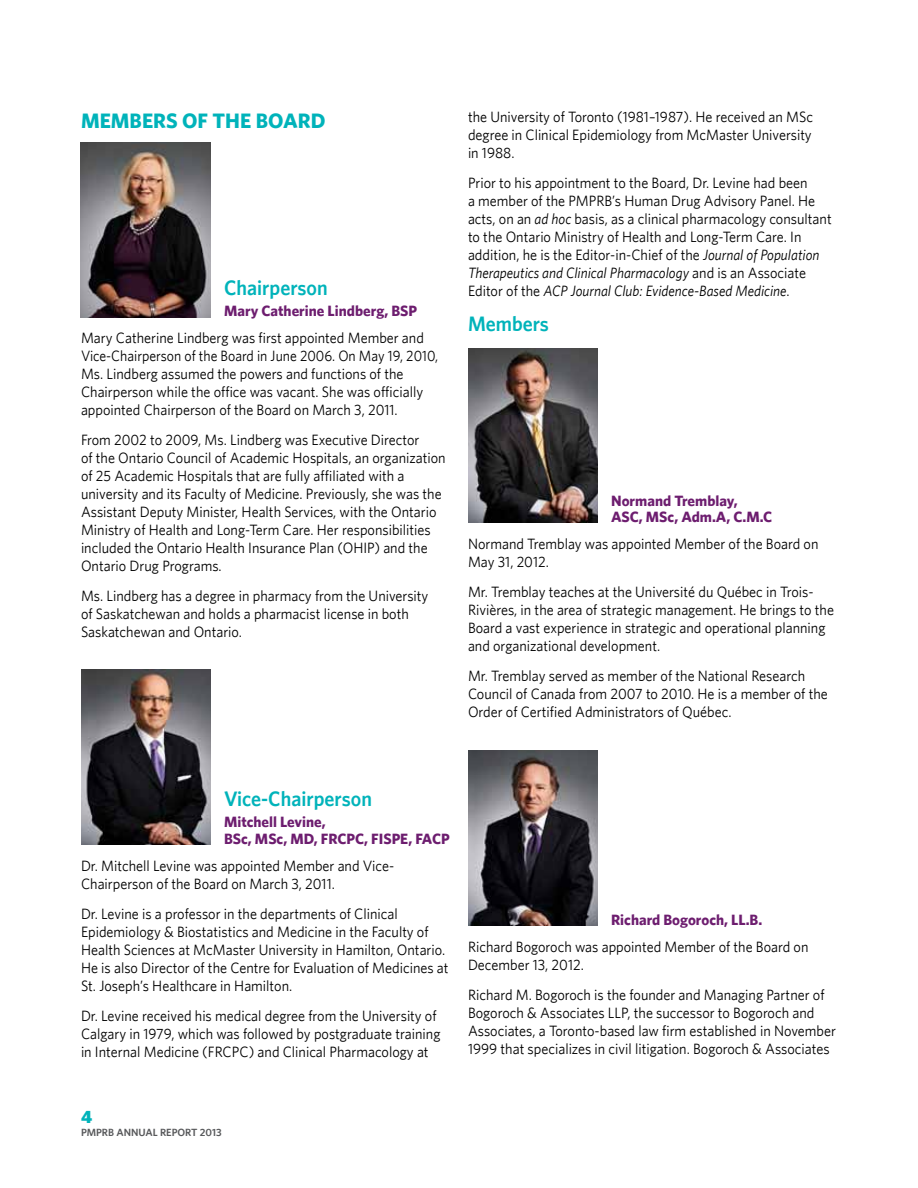
<style>
.page{position:relative;width:918px;height:1188px;background:#fff}
.page>*{position:absolute;margin:0;border:0;box-sizing:border-box;transform-origin:0 0}
.t1{font:600 21px "Whitney";color:#00b3ba;scale:.95 1}
.t2{font:700 21px "Whitney";color:#00b3ba}
.t3{font:900 18px "Whitney";color:#00b3ba}
.t4{font:15px/18px "Whitney";color:#000;scale:.95 1}
.t5{font:700 15px/16.5px "Whitney";color:#6d1d6f}
.t6{font:600 10.5px "Whitney";color:#58595b}
.s1{font-style:italic}
</style>
<div class="page">
<img style="left:81px;top:143px;width:130px;height:174px">
<img style="left:468px;top:348px;width:130px;height:175px">
<img style="left:468px;top:751px;width:130px;height:174px">
<img style="left:81px;top:670px;width:130px;height:174px">
<h1 class="t2" style="left:81px;top:108px;width:246px">Members of the Board</h1>
<h1 class="t1" style="left:224px;top:275px;width:111px">Chairperson</h1>
<p class="t5" style="left:224px;top:302px;width:177px">Mary Catherine Lindberg, BSP</p>
<p class="t4" style="left:81px;top:328px;width:378px">Mary Catherine Lindberg was first appointed Member and Vice-Chairperson of the Board in June 2006. On May 19, 2010, Ms. Lindberg assumed the powers and functions of the Chairperson while the office was vacant. She was officially appointed Chairperson of the Board on March 3, 2011.</p>
<p class="t4" style="left:81px;top:430px;width:385px">From 2002 to 2009, Ms. Lindberg was Executive Director<br>of the Ontario Council of Academic Hospitals, an organization of 25 Academic Hospitals that are fully affiliated with a university and its Faculty of Medicine. Previously, she was the Assistant Deputy Minister, Health Services, with the Ontario Ministry of Health and Long-Term Care. Her responsibilities included the Ontario Health Insurance Plan (OHIP) and the Ontario Drug Programs.</p>
<p class="t4" style="left:81px;top:586px;width:367px">Ms. Lindberg has a degree in pharmacy from the University of Saskatchewan and holds a pharmacist license in both<br>Saskatchewan and Ontario.</p>
<p class="t4" style="left:468px;top:108px;width:365px;text-align:justify">the University of Toronto (1981–1987). He received an MSc degree in Clinical Epidemiology from McMaster University in 1988.</p>
<p class="t4" style="left:468px;top:174px;width:384px">Prior to his appointment to the Board, Dr. Levine had been<br>a member of the PMPRB’s Human Drug Advisory Panel. He acts, on an <span class="s1">ad hoc</span> basis, as a clinical pharmacology consultant to the Ontario Ministry of Health and Long-Term Care. In addition, he is the Editor-in-Chief of the <span class="s1">Journal of Population Therapeutics and Clinical Pharmacology</span> and is an Associate Editor of the <span class="s1">ACP Journal Club: Evidence-Based Medicine</span>.</p>
<h1 class="t1" style="left:468px;top:311px;width:87px">Members</h1>
<p class="t5" style="left:611px;top:492px;width:128px">Normand Tremblay,<br>ASC</p>
<p class="t5" style="left:639px;top:508px;width:134px">, MSc, Adm.A, C.M.C</p>
<p class="t4" style="left:468px;top:535px;width:370px">Normand Tremblay was appointed Member of the Board on<br>May 31, 2012.</p>
<p class="t4" style="left:468px;top:583px;width:387px">Mr. Tremblay teaches at the Université du Québec in Trois-Rivières, in the area of strategic management. He brings to the Board a vast experience in strategic and operational planning and organizational development.</p>
<p class="t4" style="left:468px;top:667px;width:380px">Mr. Tremblay served as member of the National Research<br>Council of Canada from 2007 to 2010. He is a member of the<br>Order of Certified Administrators of Québec.</p>
<h1 class="t1" style="left:224px;top:786px;width:157px">Vice-Chairperson</h1>
<p class="t5" style="left:224px;top:813px;width:156px">Mitchell Levine,<br>BSc, MSc, MD, FRCPC, FISPE</p>
<p class="t5" style="left:408px;top:830px;width:17px">, FACP</p>
<p class="t4" style="left:81px;top:856px;width:331px">Dr. Mitchell Levine was appointed Member and Vice-<br>Chairperson of the Board on March 3, 2011.</p>
<p class="t4" style="left:81px;top:904px;width:388px">Dr. Levine is a professor in the departments of Clinical Epidemiology &amp; Biostatistics and Medicine in the Faculty of Health Sciences at McMaster University in Hamilton, Ontario.<br>He is also Director of the Centre for Evaluation of Medicines at St. Joseph’s Healthcare in Hamilton.</p>
<p class="t4" style="left:81px;top:1006px;width:380px">Dr. Levine received his medical degree from the University of<br>Calgary in 1979, which was followed by postgraduate training in Internal Medicine (FRCPC) and Clinical Pharmacology at</p>
<p class="t5" style="left:611px;top:912px;width:153px">Richard Bogoroch, LL.B.</p>
<p class="t4" style="left:468px;top:938px;width:360px">Richard Bogoroch was appointed Member of the Board on<br>December 13, 2012.</p>
<p class="t4" style="left:468px;top:986px;width:389px">Richard M. Bogoroch is the founder and Managing Partner of Bogoroch &amp; Associates LLP, the successor to Bogoroch and Associates, a Toronto-based law firm established in November 1999 that specializes in civil litigation. Bogoroch &amp; Associates</p>
<p class="t3" style="left:81px;top:1106px;width:13px">4</p>
<p class="t6" style="left:81px;top:1126px;width:142px">PMPRB ANNUAL REPORT 2013</p>
</div>
